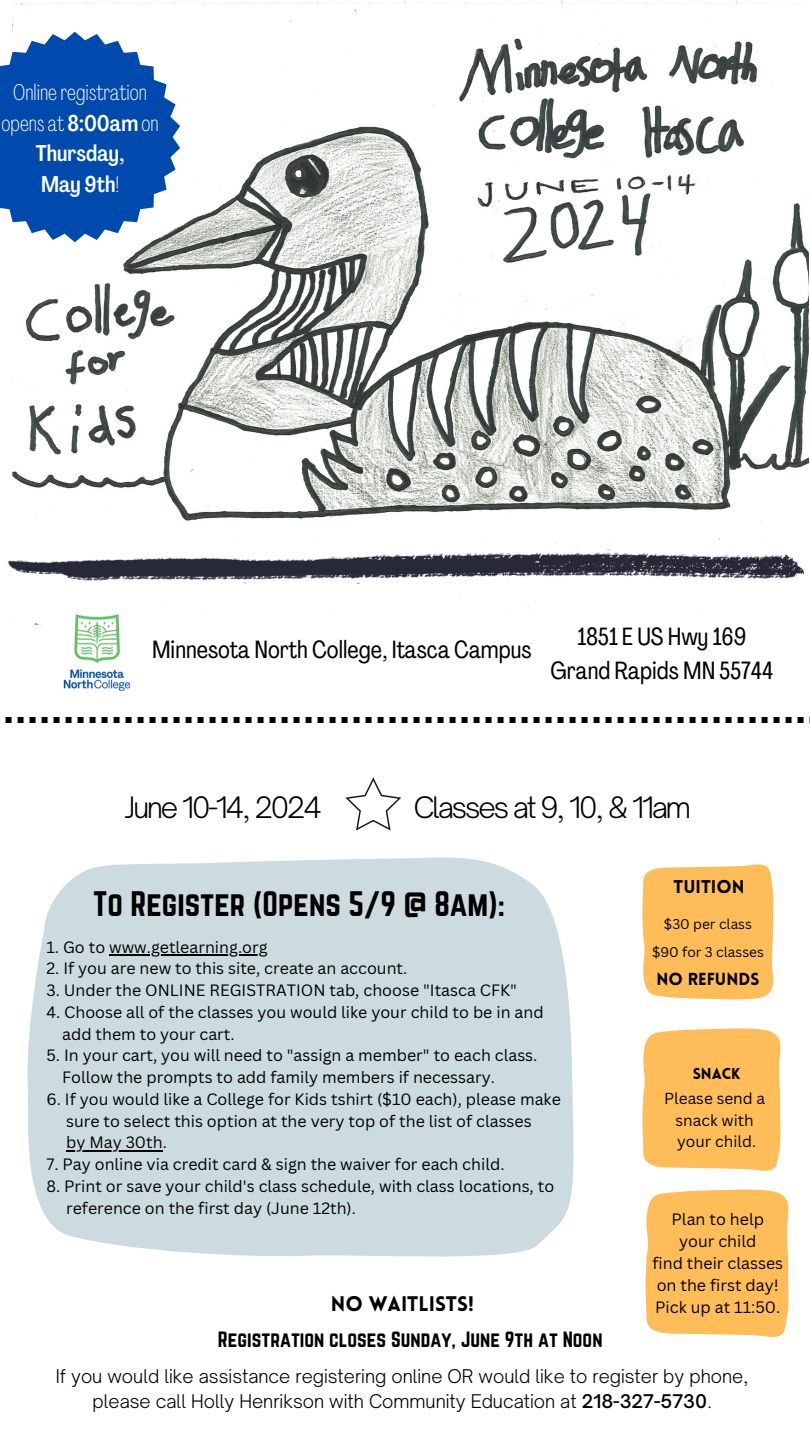
<style>
.page{position:relative;width:810px;height:1440px;background:#fff}
.page>*{position:absolute;margin:0;border:0;box-sizing:border-box;transform-origin:0 0}
.t1{font:31px "Norwester";color:#000}
.t2{font:300 28.3px "Open Sauce One";letter-spacing:-.07em;color:#000}
.t3{font:24.6px/33.8px "Agrandir Tight";color:#000;text-align:center}
.t4{font:100 22.4px/30.7px "Agrandir Tight";color:#fff;text-align:center}
.t5{font:900 20.6px "Lovelo";color:#000}
.t6{font:19.4px "Norwester";color:#000}
.t7{font:300 18.1px/25.2px "Open Sauce One";color:#000;text-align:center}
.t8{font:900 18.1px "Lovelo";color:#000}
.t9{font:900 17.1px "Lovelo";color:#000}
.t10{font:16px/22px "Canva Sans";color:#000;text-align:center}
.t11{font:15.5px "Canva Sans";color:#000}
.t12{font:900 15.5px "Lovelo";color:#000}
.t13{font:13.7px "Canva Sans";color:#000}
.s1{font-weight:500}
</style>
<div class="page">
<img style="left:11px;top:0;width:797px;height:625px">
<svg style="left:0;top:32px;width:180px;height:210px"></svg>
<svg style="left:7px;top:551px;width:799px;height:37px"></svg>
<img style="left:43px;top:598px;width:109px;height:93px">
<div style="left:27px;top:857px;width:547px;height:400px;background:#cbdbdf"></div>
<svg style="left:642px;top:864px;width:132px;height:136px"></svg>
<svg style="left:642px;top:1028px;width:139px;height:143px"></svg>
<div style="left:645px;top:1189px;width:144px;height:148px;background:#ffbd59"></div>
<svg style="left:5px;top:717px;width:805px;height:6px"></svg>
<svg style="left:345px;top:777px;width:56px;height:54px"></svg>
<hr style="left:109px;top:954px;width:159px;height:2px;background:#000">
<hr style="left:66px;top:1150px;width:97px;height:1px;background:#000">
<p class="t4" style="left:2px;top:79px;width:159px">Online registration opens at <span class="s1">8:00am</span>on<br><span class="s1">Thursday,<br>May 9th</span>!</p>
<h3 class="t3" style="left:152px;top:635px;width:381px">Minnesota North College, Itasca Campus</h3>
<p class="t3" style="left:550px;top:622px;width:224px">1851 E US Hwy 169<br>Grand Rapids MN 55744</p>
<p class="t2" style="left:125px;top:790px;width:198px">June 10-14, 2024</p>
<h6 class="t2" style="left:414px;top:790px;width:279px">Classes at 9, 10, &amp; 11am</h6>
<h4 class="t1" style="left:93px;top:885px;width:413px">To Register (Opens 5/9 @ 8am):</h4>
<p class="t10" style="left:46px;top:935px;width:223px">1. Go to www.getlearning.org</p>
<h5 class="t10" style="left:46px;top:957px;width:362px">2. If you are new to this site, create an account.</h5>
<h5 class="t10" style="left:46px;top:979px;width:472px">3. Under the ONLINE REGISTRATION tab, choose "Itasca CFK"</h5>
<h1 class="t10" style="left:46px;top:1001px;width:499px">4. Choose all of the classes you would like your child to be in and</h1>
<p class="t10" style="left:62px;top:1022px;width:174px">add them to your cart.</p>
<h1 class="t10" style="left:46px;top:1044px;width:493px">5. In your cart, you will need to "assign a member" to each class.</h1>
<p class="t10" style="left:62px;top:1066px;width:434px">Follow the prompts to add family members if necessary.</p>
<h1 class="t10" style="left:46px;top:1088px;width:516px">6. If you would like a College for Kids tshirt ($10 each), please make</h1>
<p class="t10" style="left:66px;top:1109px;width:467px">sure to select this option at the very top of the list of classes</p>
<p class="t10" style="left:66px;top:1131px;width:102px">by May 30th.</p>
<p class="t10" style="left:46px;top:1153px;width:460px">7. Pay online via credit card &amp; sign the waiver for each child.</p>
<p class="t10" style="left:46px;top:1175px;width:509px">8. Print or save your child's class schedule, with class locations, to</p>
<p class="t10" style="left:66px;top:1196px;width:291px">reference on the first day (June 12th).</p>
<h6 class="t5" style="left:331px;top:1295px;width:145px">NO WAITLISTS!</h6>
<p class="t8" style="left:674px;top:880px;width:72px">TUITION</p>
<p class="t13" style="left:664px;top:914px;width:90px">$30 per class</p>
<p class="t13" style="left:652px;top:942px;width:113px">$90 for 3 classes</p>
<p class="t9" style="left:656px;top:972px;width:104px">NO REFUNDS</p>
<p class="t12" style="left:693px;top:1067px;width:49px">SNACK</p>
<p class="t11" style="left:664px;top:1088px;width:103px">Please send a</p>
<p class="t11" style="left:676px;top:1109px;width:80px">snack with</p>
<p class="t11" style="left:677px;top:1130px;width:80px">your child.</p>
<h2 class="t10" style="left:672px;top:1208px;width:94px">Plan to help your child</h2>
<h5 class="t10" style="left:652px;top:1252px;width:132px">find their classes</h5>
<p class="t10" style="left:655px;top:1274px;width:127px;text-align:left">on the first day!<br>Pick up at 11:50.</p>
<p class="t6" style="left:218px;top:1327px;width:386px">Registration closes Sunday, June 9th at Noon</p>
<p class="t7" style="left:56px;top:1363px;width:695px">If you would like assistance registering online OR would like to register by phone, please call Holly Henrikson with Community Education at <span class="s1">218-327-5730</span>.</p>
</div>
